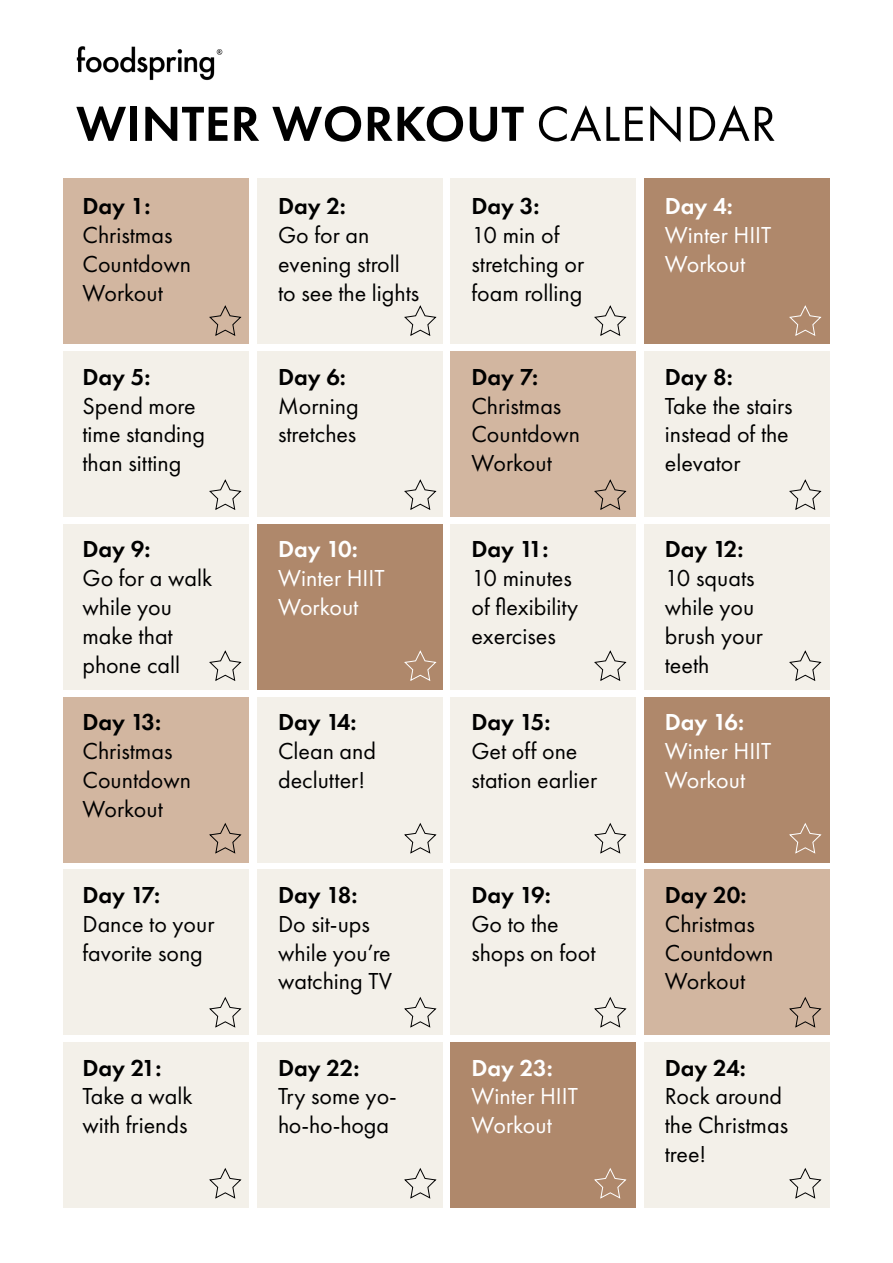
<style>
.page{position:relative;width:893px;height:1263px;background:#fff}
.page>*{position:absolute;margin:0;border:0;box-sizing:border-box;transform-origin:0 0}
.t1{font:600 51px "Futura PT";letter-spacing:.01em;color:#000}
.t2{font:24px/28.8px "Futura PT";color:#000}
.t3{font:600 24px "Futura PT";color:#000}
.t4{font:24px/28.8px "Futura PT";color:#fff}
.t5{font:600 24px "Futura PT";color:#fff}
.s1{font-weight:400}
</style>
<div class="page">
<img style="left:76px;top:46px;width:147px;height:35px">
<div style="left:64px;top:178px;width:185px;height:166px;background:#d2b6a0"></div>
<div style="left:64px;top:524px;width:185px;height:166px;background:#f3f0e9"></div>
<div style="left:64px;top:869px;width:185px;height:166px;background:#f3f0e9"></div>
<div style="left:64px;top:351px;width:185px;height:166px;background:#f3f0e9"></div>
<div style="left:64px;top:697px;width:185px;height:165px;background:#d2b6a0"></div>
<div style="left:64px;top:1042px;width:185px;height:166px;background:#f3f0e9"></div>
<div style="left:451px;top:178px;width:185px;height:166px;background:#f3f0e9"></div>
<div style="left:451px;top:524px;width:185px;height:166px;background:#f3f0e9"></div>
<div style="left:451px;top:869px;width:185px;height:166px;background:#f3f0e9"></div>
<div style="left:451px;top:351px;width:185px;height:166px;background:#d2b6a0"></div>
<div style="left:451px;top:697px;width:185px;height:165px;background:#f3f0e9"></div>
<div style="left:451px;top:1042px;width:185px;height:166px;background:#af886b"></div>
<div style="left:257px;top:178px;width:185px;height:166px;background:#f3f0e9"></div>
<div style="left:257px;top:524px;width:185px;height:166px;background:#af886b"></div>
<div style="left:257px;top:869px;width:185px;height:166px;background:#f3f0e9"></div>
<div style="left:257px;top:351px;width:185px;height:166px;background:#f3f0e9"></div>
<div style="left:257px;top:697px;width:185px;height:165px;background:#f3f0e9"></div>
<div style="left:257px;top:1042px;width:185px;height:166px;background:#f3f0e9"></div>
<div style="left:644px;top:178px;width:185px;height:166px;background:#af886b"></div>
<div style="left:644px;top:524px;width:185px;height:166px;background:#f3f0e9"></div>
<div style="left:644px;top:869px;width:185px;height:166px;background:#d2b6a0"></div>
<div style="left:644px;top:351px;width:185px;height:166px;background:#f3f0e9"></div>
<div style="left:644px;top:697px;width:185px;height:165px;background:#af886b"></div>
<div style="left:644px;top:1042px;width:185px;height:166px;background:#f3f0e9"></div>
<svg style="left:209px;top:305px;width:33px;height:31px"></svg>
<svg style="left:209px;top:479px;width:33px;height:31px"></svg>
<svg style="left:209px;top:650px;width:33px;height:31px"></svg>
<svg style="left:209px;top:823px;width:33px;height:31px"></svg>
<svg style="left:209px;top:997px;width:33px;height:31px"></svg>
<svg style="left:209px;top:1168px;width:33px;height:31px"></svg>
<svg style="left:594px;top:305px;width:33px;height:31px"></svg>
<svg style="left:594px;top:479px;width:33px;height:31px"></svg>
<svg style="left:594px;top:650px;width:33px;height:31px"></svg>
<svg style="left:594px;top:823px;width:33px;height:31px"></svg>
<svg style="left:594px;top:997px;width:33px;height:31px"></svg>
<svg style="left:594px;top:1168px;width:33px;height:31px"></svg>
<svg style="left:404px;top:305px;width:33px;height:31px"></svg>
<svg style="left:404px;top:479px;width:33px;height:31px"></svg>
<svg style="left:404px;top:650px;width:33px;height:31px"></svg>
<svg style="left:404px;top:823px;width:33px;height:31px"></svg>
<svg style="left:404px;top:997px;width:33px;height:31px"></svg>
<svg style="left:404px;top:1168px;width:33px;height:31px"></svg>
<svg style="left:789px;top:305px;width:33px;height:31px"></svg>
<svg style="left:789px;top:479px;width:33px;height:31px"></svg>
<svg style="left:789px;top:650px;width:33px;height:31px"></svg>
<svg style="left:789px;top:823px;width:33px;height:31px"></svg>
<svg style="left:789px;top:997px;width:33px;height:31px"></svg>
<svg style="left:789px;top:1168px;width:33px;height:31px"></svg>
<p class="t1" style="left:76px;top:92px;width:701px">WINTER WORKOUT <span class="s1">CALENDAR</span></p>
<p class="t3" style="left:82px;top:191px;width:69px">Day 1:</p>
<p class="t2" style="left:82px;top:221px;width:110px">Christmas<br>Countdown<br>Workout</p>
<p class="t3" style="left:82px;top:362px;width:69px">Day 5:</p>
<p class="t2" style="left:82px;top:391px;width:124px">Spend more time standing than sitting</p>
<p class="t3" style="left:82px;top:534px;width:69px">Day 9:</p>
<p class="t2" style="left:82px;top:564px;width:131px">Go for a walk while you make that phone call</p>
<p class="t3" style="left:82px;top:707px;width:80px">Day 13:</p>
<p class="t2" style="left:82px;top:736px;width:110px">Christmas<br>Countdown<br>Workout</p>
<p class="t3" style="left:82px;top:880px;width:79px">Day 17:</p>
<p class="t2" style="left:82px;top:909px;width:133px">Dance to your favorite song</p>
<p class="t3" style="left:82px;top:1052px;width:81px">Day 21:</p>
<p class="t2" style="left:82px;top:1082px;width:112px">Take a walk with friends</p>
<p class="t3" style="left:278px;top:191px;width:69px">Day 2:</p>
<p class="t2" style="left:278px;top:221px;width:143px">Go for an evening stroll to see the lights</p>
<p class="t3" style="left:278px;top:362px;width:69px">Day 6:</p>
<p class="t2" style="left:278px;top:391px;width:82px">Morning stretches</p>
<p class="t5" style="left:278px;top:534px;width:81px">Day 10:</p>
<p class="t4" style="left:278px;top:564px;width:108px">Winter HIIT<br>Workout</p>
<p class="t3" style="left:278px;top:707px;width:80px">Day 14:</p>
<p class="t2" style="left:278px;top:736px;width:100px">Clean and declutter!</p>
<p class="t3" style="left:278px;top:880px;width:81px">Day 18:</p>
<p class="t2" style="left:278px;top:909px;width:115px">Do sit-ups while you’re watching TV</p>
<p class="t3" style="left:278px;top:1052px;width:83px">Day 22:</p>
<p class="t2" style="left:278px;top:1082px;width:120px">Try some yo&shy;ho-ho-hoga</p>
<p class="t3" style="left:471px;top:191px;width:69px">Day 3:</p>
<p class="t2" style="left:471px;top:221px;width:114px">10 min of stretching or foam rolling</p>
<p class="t3" style="left:471px;top:362px;width:68px">Day 7:</p>
<p class="t2" style="left:471px;top:391px;width:110px">Christmas<br>Countdown<br>Workout</p>
<p class="t3" style="left:471px;top:534px;width:79px">Day 11:</p>
<p class="t2" style="left:471px;top:564px;width:108px">10 minutes of flexibility exercises</p>
<p class="t3" style="left:471px;top:707px;width:81px">Day 15:</p>
<p class="t2" style="left:471px;top:736px;width:127px">Get off one station earlier</p>
<p class="t3" style="left:471px;top:880px;width:81px">Day 19:</p>
<p class="t2" style="left:471px;top:909px;width:126px">Go to the shops on foot</p>
<p class="t5" style="left:471px;top:1052px;width:83px">Day 23:</p>
<p class="t4" style="left:471px;top:1082px;width:108px">Winter HIIT<br>Workout</p>
<p class="t5" style="left:665px;top:191px;width:69px">Day 4:</p>
<p class="t4" style="left:665px;top:221px;width:108px">Winter HIIT<br>Workout</p>
<p class="t3" style="left:665px;top:362px;width:69px">Day 8:</p>
<p class="t2" style="left:665px;top:391px;width:129px">Take the stairs instead of the elevator</p>
<p class="t3" style="left:665px;top:534px;width:80px">Day 12:</p>
<p class="t2" style="left:665px;top:564px;width:100px">10 squats while you brush your teeth</p>
<p class="t5" style="left:665px;top:707px;width:81px">Day 16:</p>
<p class="t4" style="left:665px;top:736px;width:108px">Winter HIIT<br>Workout</p>
<p class="t3" style="left:665px;top:880px;width:83px">Day 20:</p>
<p class="t2" style="left:665px;top:909px;width:110px">Christmas<br>Countdown<br>Workout</p>
<p class="t3" style="left:665px;top:1052px;width:83px">Day 24:</p>
<p class="t2" style="left:665px;top:1082px;width:125px">Rock around the Christmas tree!</p>
</div>
